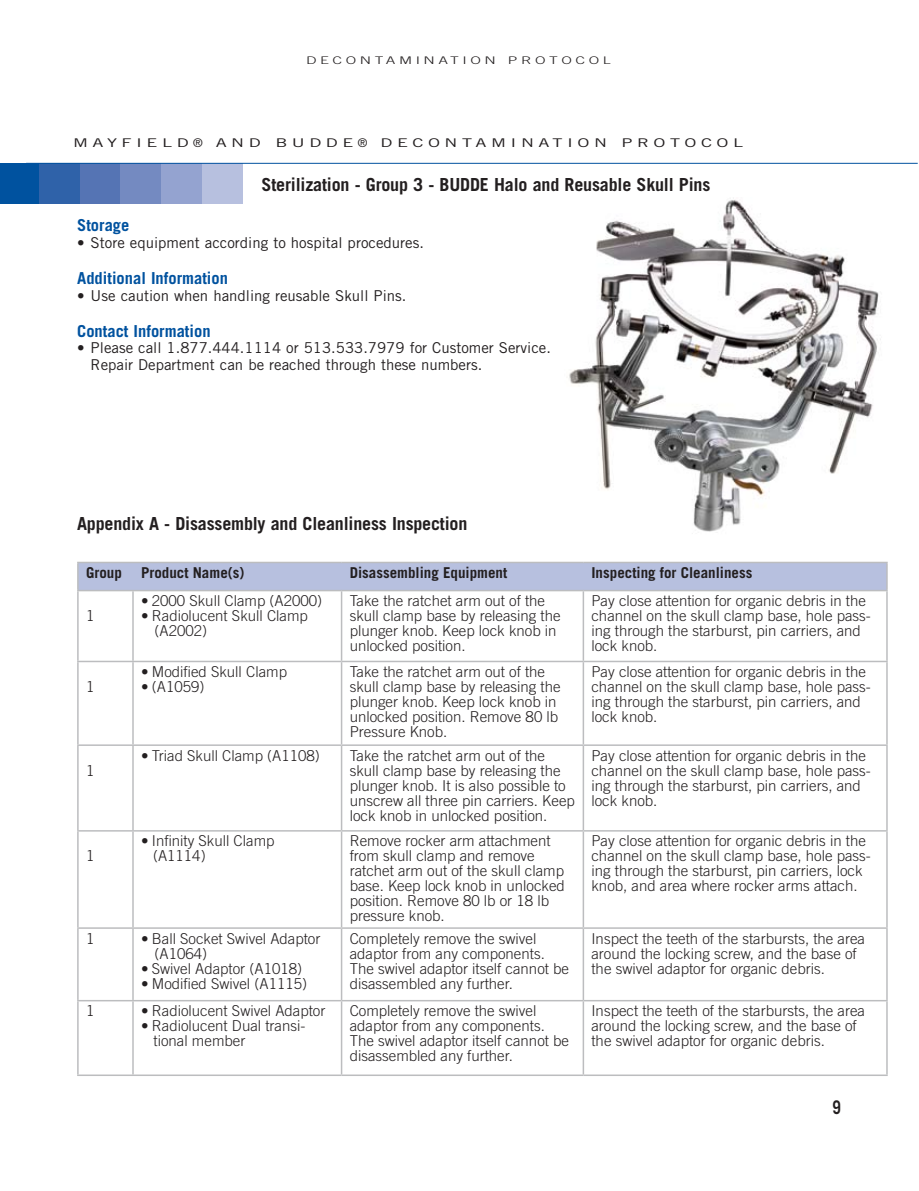
<style>
.page{position:relative;width:919px;height:1191px;background:#fff}
.page>*{position:absolute;margin:0;border:0;box-sizing:border-box;transform-origin:0 0}
.t1{font:700 18px "Trade Gothic";letter-spacing:-.01em;color:#231f20}
.t2{font:700 16.5px "Trade Gothic";color:#00529f}
.t3{font:300 15px/15px "Trade Gothic";color:#231f20}
.t4{font:15px/16.5px "Trade Gothic";color:#231f20}
.t5{font:700 15px "Trade Gothic";color:#231f20}
.t6{font:12px "Trade Gothic";letter-spacing:.25em;color:#231f20;scale:1.5 1}
.t7{font:300 10.5px "Trade Gothic";letter-spacing:.225em;color:#231f20;scale:1.5 1}
.s1{font-family:"Helvetica Neue"}
.s2{font-family:"Helvetica Neue";font-weight:400}
</style>
<div class="page">
<div style="left:0;top:163px;width:40px;height:41px;background:#00529f"></div>
<div style="left:40px;top:163px;width:40px;height:41px;background:#2f62a9"></div>
<div style="left:80px;top:163px;width:41px;height:41px;background:#5574b4"></div>
<div style="left:121px;top:163px;width:40px;height:41px;background:#748ac1"></div>
<div style="left:161px;top:163px;width:41px;height:41px;background:#94a3d0"></div>
<div style="left:202px;top:163px;width:40px;height:41px;background:#b7c0df"></div>
<hr style="left:26px;top:163px;width:891px;height:1px;background:#00529f">
<hr style="left:77px;top:562px;width:56px;height:1px;background:#bcbdbf">
<hr style="left:77px;top:563px;width:2px;height:27px;background:#bcbdbf">
<div style="left:78px;top:562px;width:809px;height:28px;background:#b7c0df"></div>
<hr style="left:77px;top:590px;width:56px;height:1px;background:#bcbdbf">
<hr style="left:133px;top:590px;width:208px;height:1px;background:#bcbdbf">
<hr style="left:341px;top:590px;width:242px;height:1px;background:#bcbdbf">
<hr style="left:583px;top:590px;width:304px;height:1px;background:#bcbdbf">
<hr style="left:77px;top:1074px;width:56px;height:2px;background:#bcbdbf">
<hr style="left:133px;top:1074px;width:208px;height:2px;background:#bcbdbf">
<hr style="left:341px;top:1074px;width:242px;height:2px;background:#bcbdbf">
<hr style="left:583px;top:1074px;width:304px;height:2px;background:#bcbdbf">
<hr style="left:77px;top:591px;width:2px;height:69px;background:#bcbdbf">
<hr style="left:132px;top:591px;width:2px;height:69px;background:#bcbdbf">
<hr style="left:341px;top:591px;width:1px;height:69px;background:#bcbdbf">
<hr style="left:582px;top:591px;width:2px;height:69px;background:#bcbdbf">
<hr style="left:886px;top:591px;width:1px;height:69px;background:#bcbdbf">
<hr style="left:77px;top:660px;width:56px;height:2px;background:#bcbdbf">
<hr style="left:77px;top:662px;width:2px;height:82px;background:#bcbdbf">
<hr style="left:133px;top:660px;width:208px;height:2px;background:#bcbdbf">
<hr style="left:132px;top:662px;width:2px;height:82px;background:#bcbdbf">
<hr style="left:341px;top:660px;width:242px;height:2px;background:#bcbdbf">
<hr style="left:341px;top:662px;width:1px;height:82px;background:#bcbdbf">
<hr style="left:583px;top:660px;width:304px;height:2px;background:#bcbdbf">
<hr style="left:582px;top:662px;width:2px;height:82px;background:#bcbdbf">
<hr style="left:886px;top:662px;width:1px;height:82px;background:#bcbdbf">
<hr style="left:77px;top:744px;width:56px;height:2px;background:#bcbdbf">
<hr style="left:77px;top:746px;width:2px;height:84px;background:#bcbdbf">
<hr style="left:133px;top:744px;width:208px;height:2px;background:#bcbdbf">
<hr style="left:132px;top:746px;width:2px;height:84px;background:#bcbdbf">
<hr style="left:341px;top:744px;width:242px;height:2px;background:#bcbdbf">
<hr style="left:341px;top:746px;width:1px;height:84px;background:#bcbdbf">
<hr style="left:583px;top:744px;width:304px;height:2px;background:#bcbdbf">
<hr style="left:582px;top:746px;width:2px;height:84px;background:#bcbdbf">
<hr style="left:886px;top:746px;width:1px;height:84px;background:#bcbdbf">
<hr style="left:77px;top:830px;width:56px;height:1px;background:#bcbdbf">
<hr style="left:77px;top:831px;width:2px;height:96px;background:#bcbdbf">
<hr style="left:133px;top:830px;width:208px;height:1px;background:#bcbdbf">
<hr style="left:132px;top:831px;width:2px;height:96px;background:#bcbdbf">
<hr style="left:341px;top:830px;width:242px;height:1px;background:#bcbdbf">
<hr style="left:341px;top:831px;width:1px;height:96px;background:#bcbdbf">
<hr style="left:583px;top:830px;width:304px;height:1px;background:#bcbdbf">
<hr style="left:582px;top:831px;width:2px;height:96px;background:#bcbdbf">
<hr style="left:886px;top:831px;width:1px;height:96px;background:#bcbdbf">
<hr style="left:77px;top:927px;width:56px;height:1px;background:#bcbdbf">
<hr style="left:77px;top:928px;width:2px;height:72px;background:#bcbdbf">
<hr style="left:133px;top:927px;width:208px;height:1px;background:#bcbdbf">
<hr style="left:132px;top:928px;width:2px;height:72px;background:#bcbdbf">
<hr style="left:341px;top:927px;width:242px;height:1px;background:#bcbdbf">
<hr style="left:341px;top:928px;width:1px;height:72px;background:#bcbdbf">
<hr style="left:583px;top:927px;width:304px;height:1px;background:#bcbdbf">
<hr style="left:582px;top:928px;width:2px;height:72px;background:#bcbdbf">
<hr style="left:886px;top:928px;width:1px;height:72px;background:#bcbdbf">
<hr style="left:77px;top:1000px;width:56px;height:1px;background:#bcbdbf">
<hr style="left:77px;top:1001px;width:2px;height:73px;background:#bcbdbf">
<hr style="left:133px;top:1000px;width:208px;height:1px;background:#bcbdbf">
<hr style="left:132px;top:1001px;width:2px;height:73px;background:#bcbdbf">
<hr style="left:341px;top:1000px;width:242px;height:1px;background:#bcbdbf">
<hr style="left:341px;top:1001px;width:1px;height:73px;background:#bcbdbf">
<hr style="left:583px;top:1000px;width:304px;height:1px;background:#bcbdbf">
<hr style="left:582px;top:1001px;width:2px;height:73px;background:#bcbdbf">
<hr style="left:886px;top:1001px;width:1px;height:73px;background:#bcbdbf">
<img style="left:569px;top:200px;width:312px;height:332px">
<p class="t7" style="left:306px;top:54px;width:204px">DECONTAMINATION PROTOCOL</p>
<p class="t6" style="left:73px;top:136px;width:145px">mayfield® an d bu</p>
<p class="t6" style="left:309px;top:136px;width:80px">dde® decont</p>
<p class="t6" style="left:475px;top:136px;width:78px">amin at ion</p>
<p class="t6" style="left:621px;top:136px;width:11px">protoco</p>
<p class="t6" style="left:733px;top:136px;width:8px">l</p>
<p class="t1" style="left:261px;top:173px;width:450px">Sterilization - Group 3 - BUDDE Halo and Reusable Skull Pins</p>
<p class="t2" style="left:77px;top:215px;width:54px">Storage</p>
<p class="t4" style="left:77px;top:234px;width:348px"><span class="s1">•</span> Store equipment according to hospital procedures.</p>
<p class="t2" style="left:77px;top:268px;width:152px">Additional Information</p>
<p class="t4" style="left:77px;top:287px;width:331px"><span class="s1">•</span> Use caution when handling reusable Skull Pins.</p>
<p class="t2" style="left:77px;top:321px;width:135px">Contact Information</p>
<p class="t4" style="left:91px;top:340px;width:462px;text-indent:-14px"><span class="s1">•</span> Please call 1.877.444.1114 or 513.533.7979 for Customer Service.<br>Repair Department can be reached through these numbers.</p>
<p class="t1" style="left:77px;top:512px;width:392px">Appendix A - Disassembly and Cleanliness Inspection</p>
<p class="t5" style="left:86px;top:563px;width:37px">Group</p>
<p class="t5" style="left:141px;top:563px;width:105px">Product Name(s)</p>
<p class="t5" style="left:349px;top:563px;width:159px">Disassembling Equipment</p>
<p class="t5" style="left:591px;top:563px;width:162px">Inspecting for Cleanliness</p>
<p class="t3" style="left:86px;top:608px;width:10px">1</p>
<p class="t3" style="left:141px;top:593px;width:182px"><span class="s2">•</span> 2000 Skull Clamp (A2000)</p>
<p class="t3" style="left:155px;top:608px;width:155px;text-indent:-14px"><span class="s2">•</span> Radiolucent Skull Clamp (A2002)</p>
<p class="t3" style="left:349px;top:593px;width:212px">Take the ratchet arm out of the skull clamp base by releasing the plunger knob. Keep lock knob in unlocked position.</p>
<p class="t3" style="left:591px;top:593px;width:281px">Pay close attention for organic debris in the channel on the skull clamp base, hole pass&shy;ing through the starburst, pin carriers, and lock knob.</p>
<p class="t3" style="left:86px;top:679px;width:10px">1</p>
<p class="t3" style="left:86px;top:762px;width:10px">1</p>
<p class="t3" style="left:86px;top:848px;width:10px">1</p>
<p class="t3" style="left:141px;top:664px;width:147px"><span class="s2">•</span> Modified Skull Clamp</p>
<p class="t3" style="left:141px;top:679px;width:65px"><span class="s2">•</span> (A1059)</p>
<p class="t3" style="left:349px;top:664px;width:212px">Take the ratchet arm out of the skull clamp base by releasing the plunger knob. Keep lock knob in unlocked position. Remove 80 lb<br>Pressure Knob.</p>
<p class="t3" style="left:591px;top:664px;width:281px">Pay close attention for organic debris in the channel on the skull clamp base, hole pass&shy;ing through the starburst, pin carriers, and lock knob.</p>
<p class="t3" style="left:141px;top:747px;width:180px"><span class="s2">•</span> Triad Skull Clamp (A1108)</p>
<p class="t3" style="left:349px;top:747px;width:227px">Take the ratchet arm out of the skull clamp base by releasing the plunger knob. It is also possible to unscrew all three pin carriers. Keep lock knob in unlocked position.</p>
<p class="t3" style="left:591px;top:747px;width:281px">Pay close attention for organic debris in the channel on the skull clamp base, hole pass&shy;ing through the starburst, pin carriers, and lock knob.</p>
<p class="t3" style="left:153px;top:833px;width:123px;text-indent:-12px"><span class="s2">•</span> Infinity Skull Clamp (A1114)</p>
<p class="t3" style="left:349px;top:833px;width:217px">Remove rocker arm attachment from skull clamp and remove ratchet arm out of the skull clamp base. Keep lock knob in unlocked position. Remove 80 lb or 18 lb pressure knob.</p>
<p class="t3" style="left:591px;top:833px;width:281px">Pay close attention for organic debris in the channel on the skull clamp base, hole pass&shy;ing through the starburst, pin carriers, lock knob, and area where rocker arms attach.</p>
<p class="t3" style="left:86px;top:930px;width:10px">1</p>
<p class="t3" style="left:155px;top:930px;width:167px;text-indent:-14px"><span class="s2">•</span> Ball Socket Swivel Adaptor (A1064)</p>
<p class="t3" style="left:141px;top:960px;width:162px"><span class="s2">•</span> Swivel Adaptor (A1018)</p>
<p class="t3" style="left:141px;top:975px;width:167px"><span class="s2">•</span> Modified Swivel (A1115)</p>
<p class="t3" style="left:86px;top:1003px;width:10px">1</p>
<p class="t3" style="left:141px;top:1003px;width:186px"><span class="s2">•</span> Radiolucent Swivel Adaptor</p>
<p class="t3" style="left:154px;top:1018px;width:153px;text-indent:-13px"><span class="s2">•</span> Radiolucent Dual transi&shy;tional member</p>
<p class="t3" style="left:349px;top:930px;width:221px">Completely remove the swivel adaptor from any components.<br>The swivel adaptor itself cannot be disassembled any further.</p>
<p class="t3" style="left:591px;top:930px;width:275px">Inspect the teeth of the starbursts, the area around the locking screw, and the base of the swivel adaptor for organic debris.</p>
<p class="t3" style="left:349px;top:1003px;width:221px">Completely remove the swivel adaptor from any components.<br>The swivel adaptor itself cannot be disassembled any further.</p>
<p class="t3" style="left:591px;top:1003px;width:275px">Inspect the teeth of the starbursts, the area around the locking screw, and the base of the swivel adaptor for organic debris.</p>
</div>
